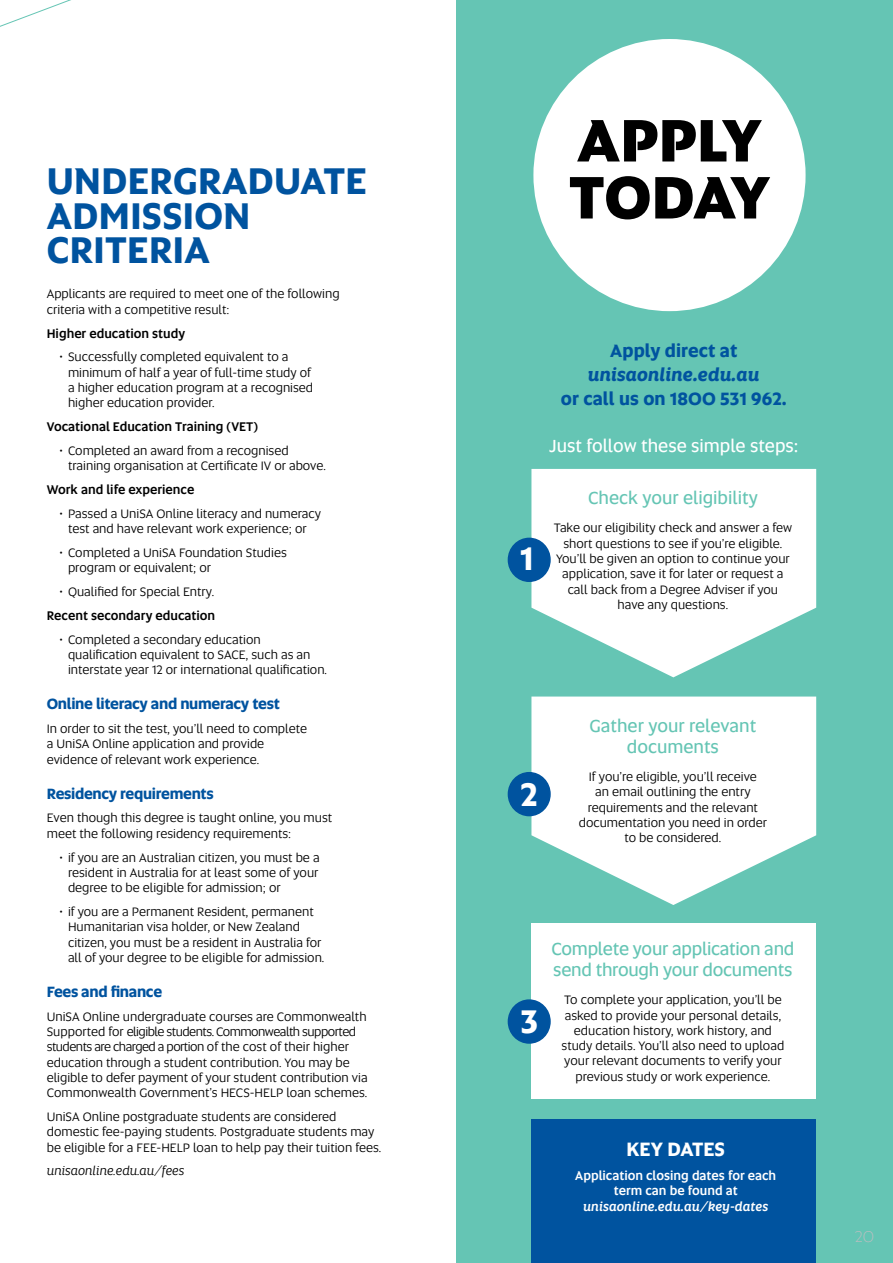
<style>
.page{position:relative;width:893px;height:1263px;background:#fff}
.page>*{position:absolute;margin:0;border:0;box-sizing:border-box;transform-origin:0 0}
.t1{font:800 60px/57px "Altis Uni SA";letter-spacing:.005em;color:#000}
.t2{font:700 37.5px/34.5px "Altis Uni SA";letter-spacing:.01em;color:#00539f}
.t3{font:700 33px "Altis Uni SA";color:#fff}
.t4{font:700 19.5px "Altis Uni SA";letter-spacing:-.005em;color:#fff}
.t5{font:18px/21px "Altis Uni SA";letter-spacing:-.015em;color:#65c5b4;text-align:center}
.t6{font:700 18px "Altis Uni SA";letter-spacing:.005em;color:#00539f}
.t7{font:18px "Altis Uni SA";color:#fff}
.t8{font:italic 700 18px "Altis Uni SA";letter-spacing:.005em;color:#00539f}
.t9{font:300 16.5px "Altis Uni SA";color:#bcbec0}
.t10{font:700 15px "Altis Uni SA";letter-spacing:-.02em;color:#00539f}
.t11{font:12.75px/15.3px "Altis Uni SA";color:#000}
.t12{font:500 12.75px "Altis Uni SA";color:#000}
.t13{font:500 12.75px/15.3px "Altis Uni SA";color:#fff;text-align:center}
.t14{font:italic 500 12.75px "Altis Uni SA";color:#fff}
.t15{font:italic 12.75px "Altis Uni SA";color:#000}
</style>
<div class="page">
<div style="left:457px;top:0;width:436px;height:1263px;background:#65c5b4"></div>
<div style="left:533px;top:39px;width:273px;height:272px;background:#fff;border-radius:50%"></div>
<svg style="left:531px;top:469px;width:285px;height:208px;fill:#fff"></svg>
<div style="left:508px;top:538px;width:42px;height:43px;background:#00539f;border-radius:50%"></div>
<div style="left:508px;top:538px;width:43px;height:44px;border:2px solid #00539f;border-radius:50%"></div>
<svg style="left:531px;top:696px;width:285px;height:209px;fill:#fff"></svg>
<div style="left:508px;top:773px;width:42px;height:42px;background:#00539f;border-radius:50%"></div>
<div style="left:508px;top:772px;width:43px;height:44px;border:2px solid #00539f;border-radius:50%"></div>
<div style="left:531px;top:923px;width:285px;height:176px;background:#fff"></div>
<div style="left:508px;top:1000px;width:42px;height:43px;background:#00539f;border-radius:50%"></div>
<div style="left:508px;top:999px;width:43px;height:45px;border:2px solid #00539f;border-radius:50%"></div>
<div style="left:531px;top:1120px;width:285px;height:143px;background:#00539f"></div>
<svg style="left:0;top:0;width:71px;height:27px"></svg>
<h2 class="t2" style="left:47px;top:162px;width:322px">UNDERGRADUATE<br>ADMISSION<br>CRITERIA</h2>
<p class="t11" style="left:47px;top:286px;width:294px">Applicants are required to meet one of the following criteria with a competitive result:</p>
<p class="t12" style="left:47px;top:324px;width:140px">Higher education study</p>
<p class="t11" style="left:68px;top:349px;width:247px;text-indent:-9px">• Successfully completed equivalent to a minimum of half a year of full-time study of a higher education program at a recognised higher education provider.</p>
<p class="t12" style="left:47px;top:417px;width:213px">Vocational Education Training (VET)</p>
<p class="t11" style="left:68px;top:442px;width:259px;text-indent:-9px">• Completed an award from a recognised training organisation at Certificate IV or above.</p>
<p class="t12" style="left:47px;top:480px;width:149px">Work and life experience</p>
<p class="t11" style="left:60px;top:505px;width:263px;text-align:center">• Passed a UniSA Online literacy and numeracy test and have relevant work experience; or</p>
<p class="t11" style="left:68px;top:544px;width:220px;text-indent:-9px">• Completed a UniSA Foundation Studies program or equivalent; or</p>
<p class="t11" style="left:60px;top:583px;width:156px">• Qualified for Special Entry.</p>
<p class="t12" style="left:47px;top:606px;width:170px">Recent secondary education</p>
<p class="t11" style="left:68px;top:631px;width:261px;text-indent:-9px">• Completed a secondary education qualification equivalent to SACE, such as an interstate year 12 or international qualification.</p>
<p class="t10" style="left:47px;top:693px;width:234px">Online literacy and numeracy test</p>
<p class="t11" style="left:47px;top:720px;width:262px">In order to sit the test, you’ll need to complete a UniSA Online application and provide evidence of relevant work experience.</p>
<p class="t10" style="left:47px;top:782px;width:168px">Residency requirements</p>
<p class="t11" style="left:47px;top:810px;width:287px">Even though this degree is taught online, you must meet the following residency requirements:</p>
<p class="t11" style="left:68px;top:849px;width:253px;text-align:justify;text-indent:-9px">• if you are an Australian citizen, you must be a resident in Australia for at least some of your degree to be eligible for admission; or</p>
<p class="t11" style="left:68px;top:903px;width:258px;text-indent:-9px">• if you are a Permanent Resident, permanent Humanitarian visa holder, or New Zealand citizen, you must be a resident in Australia for all of your degree to be eligible for admission.</p>
<p class="t10" style="left:47px;top:980px;width:117px">Fees and finance</p>
<p class="t11" style="left:47px;top:1008px;width:322px">UniSA Online undergraduate courses are Commonwealth Supported for eligible students. Commonwealth supported students are charged a portion of the cost of their higher education through a student contribution. You may be eligible to defer payment of your student contribution via Commonwealth Government’s HECS-HELP loan schemes.</p>
<p class="t11" style="left:47px;top:1108px;width:336px">UniSA Online postgraduate students are considered domestic fee-paying students. Postgraduate students may be eligible for a FEE-HELP loan to help pay their tuition fees.</p>
<p class="t15" style="left:47px;top:1162px;width:139px">unisaonline.edu.au/fees</p>
<h1 class="t1" style="left:569px;top:108px;width:203px">APPLY<br>TODAY</h1>
<h3 class="t3" style="left:520px;top:534px;width:14px">1</h3>
<h3 class="t6" style="left:610px;top:337px;width:129px">Apply direct at</h3>
<h3 class="t8" style="left:588px;top:361px;width:173px">unisaonline.edu.au</h3>
<h3 class="t6" style="left:561px;top:385px;width:228px">or call us on 1800 531 962.</h3>
<h3 class="t7" style="left:549px;top:433px;width:251px">Just follow these simple steps:</h3>
<h3 class="t5" style="left:588px;top:487px;width:171px">Check your eligibility</h3>
<p class="t11" style="left:554px;top:520px;width:240px;text-align:center">Take our eligibility check and answer a few short questions to see if you’re eligible.<br>You’ll be given an option to continue your application, save it for later or request a call back from a Degree Adviser if you have any questions.</p>
<h3 class="t3" style="left:521px;top:769px;width:19px">2</h3>
<h3 class="t5" style="left:590px;top:714px;width:168px">Gather your relevant documents</h3>
<p class="t11" style="left:579px;top:768px;width:190px;text-align:center">If you’re eligible, you’ll receive<br>an email outlining the entry requirements and the relevant documentation you need in order to be considered.</p>
<h3 class="t3" style="left:520px;top:996px;width:19px">3</h3>
<h3 class="t5" style="left:551px;top:938px;width:245px;text-align:left">Complete your application and send through your documents</h3>
<p class="t11" style="left:562px;top:992px;width:224px;text-align:center">To complete your application, you’ll be asked to provide your personal details, education history, work history, and study details. You’ll also need to upload your relevant documents to verify your previous study or work experience.</p>
<h3 class="t4" style="left:627px;top:1135px;width:100px">KEY DATES</h3>
<p class="t13" style="left:575px;top:1167px;width:202px">Application closing dates for each term can be found at</p>
<p class="t14" style="left:583px;top:1197px;width:187px">unisaonline.edu.au/key-dates</p>
<p class="t9" style="left:855px;top:1225px;width:21px">20</p>
</div>
